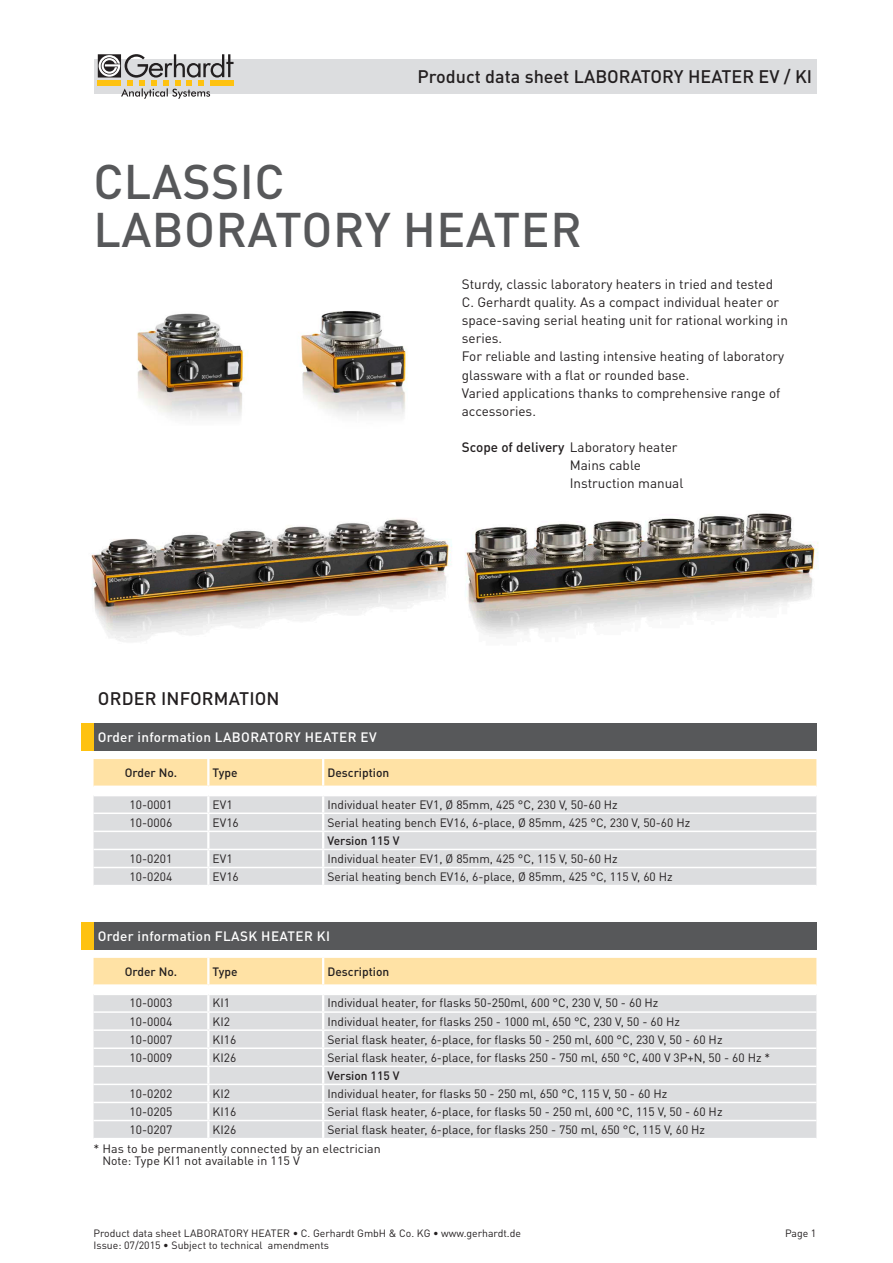
<style>
.page{position:relative;width:893px;height:1263px;background:#fff}
.page>*{position:absolute;margin:0;border:0;box-sizing:border-box;transform-origin:0 0}
.t1{font:500 48px/48px "DINOT";letter-spacing:.01em;color:#57585a}
.t2{font:500 18px "DINOT";color:#231f20}
.t3{font:13.5px/18.1px "DINOT";color:#231f20}
.t4{font:500 13.5px "DINOT";letter-spacing:.02em;color:#fff}
.t5{font:12px/18.6px "DINOT";color:#231f20}
.t6{font:500 12px "DINOT";color:#231f20}
.t7{font:10.5px "DINOT";color:#231f20}
.s1{font-weight:500}
</style>
<div class="page">
<div style="left:94px;top:59px;width:722px;height:34px;background:#dcdddf"></div>
<svg style="left:98px;top:54px;width:136px;height:45px"></svg>
<img style="left:91px;top:519px;width:361px;height:123px">
<img style="left:137px;top:313px;width:107px;height:105px">
<img style="left:301px;top:311px;width:107px;height:106px">
<div style="left:81px;top:723px;width:13px;height:27px;background:#fec210"></div>
<div style="left:94px;top:723px;width:722px;height:27px;background:#57585a"></div>
<svg style="left:94px;top:759px;width:722px;height:126px;background:#e7e1d5"></svg>
<hr style="left:94px;top:812px;width:114px;height:2px;background:#fff">
<hr style="left:208px;top:812px;width:115px;height:2px;background:#fff">
<hr style="left:323px;top:812px;width:493px;height:2px;background:#fff">
<hr style="left:94px;top:831px;width:114px;height:1px;background:#fff">
<hr style="left:208px;top:831px;width:115px;height:1px;background:#fff">
<hr style="left:323px;top:831px;width:493px;height:1px;background:#fff">
<hr style="left:94px;top:849px;width:114px;height:1px;background:#fff">
<hr style="left:208px;top:849px;width:115px;height:1px;background:#fff">
<hr style="left:323px;top:849px;width:493px;height:1px;background:#fff">
<hr style="left:94px;top:867px;width:114px;height:1px;background:#fff">
<hr style="left:208px;top:867px;width:115px;height:1px;background:#fff">
<hr style="left:323px;top:867px;width:493px;height:1px;background:#fff">
<div style="left:81px;top:922px;width:13px;height:27px;background:#fec210"></div>
<div style="left:94px;top:922px;width:722px;height:27px;background:#57585a"></div>
<svg style="left:94px;top:958px;width:722px;height:180px;background:#e4e0d8"></svg>
<hr style="left:94px;top:1011px;width:114px;height:2px;background:#fff">
<hr style="left:208px;top:1011px;width:115px;height:2px;background:#fff">
<hr style="left:323px;top:1011px;width:493px;height:2px;background:#fff">
<hr style="left:94px;top:1029px;width:114px;height:2px;background:#fff">
<hr style="left:208px;top:1029px;width:115px;height:2px;background:#fff">
<hr style="left:323px;top:1029px;width:493px;height:2px;background:#fff">
<hr style="left:94px;top:1047px;width:114px;height:2px;background:#fff">
<hr style="left:208px;top:1047px;width:115px;height:2px;background:#fff">
<hr style="left:323px;top:1047px;width:493px;height:2px;background:#fff">
<hr style="left:94px;top:1065px;width:114px;height:2px;background:#fff">
<hr style="left:208px;top:1065px;width:115px;height:2px;background:#fff">
<hr style="left:323px;top:1065px;width:493px;height:2px;background:#fff">
<hr style="left:94px;top:1084px;width:114px;height:1px;background:#fff">
<hr style="left:208px;top:1084px;width:115px;height:1px;background:#fff">
<hr style="left:323px;top:1084px;width:493px;height:1px;background:#fff">
<hr style="left:94px;top:1102px;width:114px;height:1px;background:#fff">
<hr style="left:208px;top:1102px;width:115px;height:1px;background:#fff">
<hr style="left:323px;top:1102px;width:493px;height:1px;background:#fff">
<hr style="left:94px;top:1120px;width:114px;height:1px;background:#fff">
<hr style="left:208px;top:1120px;width:115px;height:1px;background:#fff">
<hr style="left:323px;top:1120px;width:493px;height:1px;background:#fff">
<img style="left:465px;top:513px;width:354px;height:125px">
<h2 class="t2" style="left:417px;top:65px;width:396px">Product data sheet LABORATORY HEATER EV / KI</h2>
<h1 class="t1" style="left:93px;top:157px;width:490px">CLASSIC<br>LABORATORY HEATER</h1>
<h2 class="t2" style="left:98px;top:687px;width:183px">ORDER INFORMATION</h2>
<p class="t3" style="left:462px;top:275px;width:328px">Sturdy, classic laboratory heaters in tried and tested C. Gerhardt quality. As a compact individual heater or space-saving serial heating unit for rational working in series.<br>For reliable and lasting intensive heating of laboratory glassware with a flat or rounded base.<br>Varied applications thanks to comprehensive range of accessories.</p>
<p class="t3" style="left:570px;top:438px;width:115px;text-indent:-108px"><span class="s1">Scope of delivery</span> Laboratory heater<br>Mains cable<br>Instruction manual</p>
<p class="t4" style="left:98px;top:728px;width:280px">Order information LABORATORY HEATER EV</p>
<p class="t6" style="left:125px;top:765px;width:54px">Order No.</p>
<p class="t6" style="left:213px;top:765px;width:26px">Type</p>
<p class="t6" style="left:327px;top:765px;width:63px">Description</p>
<p class="t5" style="left:130px;top:795px;width:44px">10-0001</p>
<p class="t5" style="left:213px;top:795px;width:22px">EV1</p>
<p class="t5" style="left:327px;top:795px;width:292px">Individual heater EV1, Ø 85mm, 425 °C, 230 V, 50-60 Hz</p>
<p class="t5" style="left:130px;top:813px;width:44px">10-0006</p>
<p class="t5" style="left:213px;top:813px;width:28px">EV16</p>
<p class="t5" style="left:327px;top:813px;width:364px">Serial heating bench EV16, 6-place, Ø 85mm, 425 °C, 230 V, 50-60 Hz</p>
<p class="t6" style="left:327px;top:833px;width:74px">Version 115 V</p>
<p class="t5" style="left:130px;top:849px;width:44px">10-0201</p>
<p class="t5" style="left:213px;top:849px;width:22px">EV1</p>
<p class="t5" style="left:327px;top:849px;width:292px">Individual heater EV1, Ø 85mm, 425 °C, 115 V, 50-60 Hz</p>
<p class="t5" style="left:130px;top:867px;width:44px">10-0204</p>
<p class="t5" style="left:213px;top:867px;width:28px">EV16</p>
<p class="t5" style="left:327px;top:867px;width:347px">Serial heating bench EV16, 6-place, Ø 85mm, 425 °C, 115 V, 60 Hz</p>
<p class="t4" style="left:98px;top:927px;width:234px">Order information FLASK HEATER KI</p>
<p class="t6" style="left:125px;top:964px;width:54px">Order No.</p>
<p class="t6" style="left:213px;top:964px;width:26px">Type</p>
<p class="t6" style="left:327px;top:964px;width:63px">Description</p>
<p class="t5" style="left:130px;top:993px;width:44px">10-0003</p>
<p class="t5" style="left:213px;top:993px;width:19px">KI1</p>
<p class="t5" style="left:327px;top:993px;width:333px">Individual heater, for flasks 50-250ml, 600 °C, 230 V, 50 - 60 Hz</p>
<p class="t5" style="left:130px;top:1012px;width:44px">10-0004</p>
<p class="t5" style="left:213px;top:1012px;width:19px">KI2</p>
<p class="t5" style="left:327px;top:1012px;width:354px">Individual heater, for flasks 250 - 1000 ml, 650 °C, 230 V, 50 - 60 Hz</p>
<p class="t5" style="left:130px;top:1030px;width:44px">10-0007</p>
<p class="t5" style="left:213px;top:1030px;width:25px">KI16</p>
<p class="t5" style="left:327px;top:1030px;width:397px">Serial flask heater, 6-place, for flasks 50 - 250 ml, 600 °C, 230 V, 50 - 60 Hz</p>
<p class="t5" style="left:130px;top:1048px;width:44px">10-0009</p>
<p class="t5" style="left:213px;top:1048px;width:25px">KI26</p>
<p class="t5" style="left:327px;top:1048px;width:444px">Serial flask heater, 6-place, for flasks 250 - 750 ml, 650 °C, 400 V 3P+N, 50 - 60 Hz *</p>
<p class="t6" style="left:327px;top:1068px;width:74px">Version 115 V</p>
<p class="t5" style="left:130px;top:1084px;width:44px">10-0202</p>
<p class="t5" style="left:213px;top:1084px;width:19px">KI2</p>
<p class="t5" style="left:327px;top:1084px;width:341px">Individual heater, for flasks 50 - 250 ml, 650 °C, 115 V, 50 - 60 Hz</p>
<p class="t5" style="left:130px;top:1102px;width:44px">10-0205</p>
<p class="t5" style="left:213px;top:1102px;width:25px">KI16</p>
<p class="t5" style="left:327px;top:1102px;width:397px">Serial flask heater, 6-place, for flasks 50 - 250 ml, 600 °C, 115 V, 50 - 60 Hz</p>
<p class="t5" style="left:130px;top:1120px;width:44px">10-0207</p>
<p class="t5" style="left:213px;top:1120px;width:25px">KI26</p>
<p class="t5" style="left:94px;top:1120px;width:613px;text-indent:234px">Serial flask heater, 6-place, for flasks 250 - 750 ml, 650 °C, 115 V, 60 Hz * Has to be permanently connected by an electrician</p>
<p class="t5" style="left:103px;top:1151px;width:199px">Note: Type KI1 not available in 115 V</p>
<p class="t7" style="left:94px;top:1226px;width:429px">Product data sheet LABORATORY HEATER • C. Gerhardt GmbH &amp; Co. KG • www.gerhardt.de</p>
<p class="t7" style="left:785px;top:1226px;width:33px">Page 1</p>
<p class="t7" style="left:94px;top:1239px;width:237px">Issue: 07/2015 • Subject to technical amendments</p>
</div>
